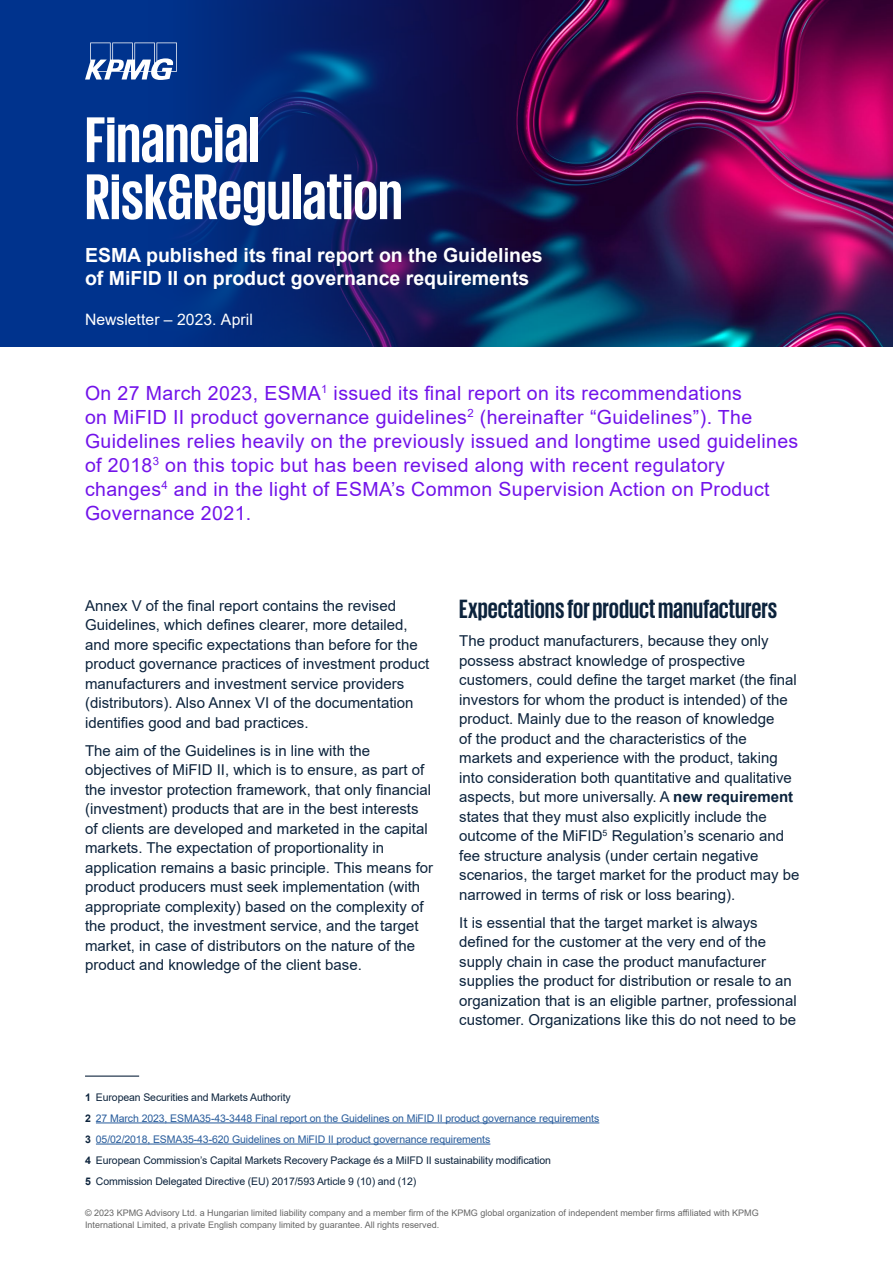
<style>
.page{position:relative;width:893px;height:1263px;background:#fff}
.page>*{position:absolute;margin:0;border:0;box-sizing:border-box;transform-origin:0 0}
.t1{font:700 66px/57px "KPMG";color:#fff}
.t2{font:700 27px "KPMG";color:#0c233c}
.t3{font:19.5px/24px "Arial";letter-spacing:.02em;color:#7213ea}
.t4{font:700 19.5px/23.4px "Arial";color:#fff}
.t5{font:15.75px "Arial";color:#fff}
.t6{font:15px/19.5px "Arial";color:#0c233c}
.t7{font:10.5px/21.1px "Arial";letter-spacing:-.01em;color:#0c233c}
.t8{font:9px/11.7px "Arial";color:#666}
.s1{font-weight:700}
.s2{color:#275b9b}
</style>
<div class="page">
<div style="left:0;top:0;width:893px;height:347px;background:#00338d"></div>
<img style="left:149px;top:0;width:744px;height:347px">
<hr style="left:96px;top:1122px;width:503px;height:1px;background:#275b9b">
<hr style="left:96px;top:1144px;width:394px;height:1px;background:#275b9b">
<hr style="left:85px;top:1075px;width:54px;height:2px;background:#0c233c">
<svg style="left:85px;top:43px;width:92px;height:37px"></svg>
<h1 class="t1" style="left:85px;top:109px;width:319px">Financial<br>Risk&amp;Regulation</h1>
<h3 class="t4" style="left:85px;top:244px;width:459px">ESMA published its final report on the Guidelines of MiFID II on product governance requirements</h3>
<p class="t5" style="left:85px;top:309px;width:169px">Newsletter – 2023. April</p>
<p class="t3" style="left:85px;top:381px;width:715px">On 27 March 2023, ESMA<sup>1</sup> issued its final report on its recommendations<br>on MiFID II product governance guidelines<sup>2</sup> (hereinafter “Guidelines”). The Guidelines relies heavily on the previously issued and longtime used guidelines of 2018<sup>3</sup> on this topic but has been revised along with recent regulatory changes<sup>4</sup> and in the light of ESMA’s Common Supervision Action on Product Governance 2021.</p>
<p class="t6" style="left:85px;top:596px;width:346px">Annex V of the final report contains the revised Guidelines, which defines clearer, more detailed, and more specific expectations than before for the product governance practices of investment product manufacturers and investment service providers (distributors). Also Annex VI of the documentation identifies good and bad practices.</p>
<p class="t6" style="left:85px;top:741px;width:350px">The aim of the Guidelines is in line with the objectives of MiFID II, which is to ensure, as part of the investor protection framework, that only financial (investment) products that are in the best interests of clients are developed and marketed in the capital markets. The expectation of proportionality in application remains a basic principle. This means for product producers must seek implementation (with appropriate complexity) based on the complexity of the product, the investment service, and the target market, in case of distributors on the nature of the product and knowledge of the client base.</p>
<h2 class="t2" style="left:459px;top:596px;width:320px">Expectations for product manufacturers</h2>
<p class="t6" style="left:459px;top:631px;width:342px">The product manufacturers, because they only possess abstract knowledge of prospective customers, could define the target market (the final investors for whom the product is intended) of the product. Mainly due to the reason of knowledge<br>of the product and the characteristics of the markets and experience with the product, taking into consideration both quantitative and qualitative aspects, but more universally. A <span class="s1">new requirement </span>states that they must also explicitly include the outcome of the MiFID<sup>5</sup> Regulation’s scenario and fee structure analysis (under certain negative scenarios, the target market for the product may be narrowed in terms of risk or loss bearing).</p>
<p class="t6" style="left:459px;top:913px;width:339px">It is essential that the target market is always defined for the customer at the very end of the supply chain in case the product manufacturer supplies the product for distribution or resale to an organization that is an eligible partner, professional customer. Organizations like this do not need to be</p>
<p class="t7" style="left:85px;top:1086px;width:516px"><span class="s1">1</span> European Securities and Markets Authority<br><span class="s1">2</span> <span class="s2">27 March 2023, ESMA35-43-3448 Final report on the Guidelines on MiFID II product governance requirements </span><span class="s1">3</span> <span class="s2">05/02/2018, ESMA35-43-620 Guidelines on MiFID II product governance requirements<br></span><span class="s1">4</span> European Commission’s Capital Markets Recovery Package és a MiIFD II sustainability modification<br><span class="s1">5</span> Commission Delegated Directive (EU) 2017/593 Article 9 (10) and (12)</p>
<p class="t8" style="left:85px;top:1207px;width:675px">© 2023 KPMG Advisory Ltd. a Hungarian limited liability company and a member firm of the KPMG global organization of independent member firms affiliated with KPMG<br>International Limited, a private English company limited by guarantee. All rights reserved.</p>
</div>
